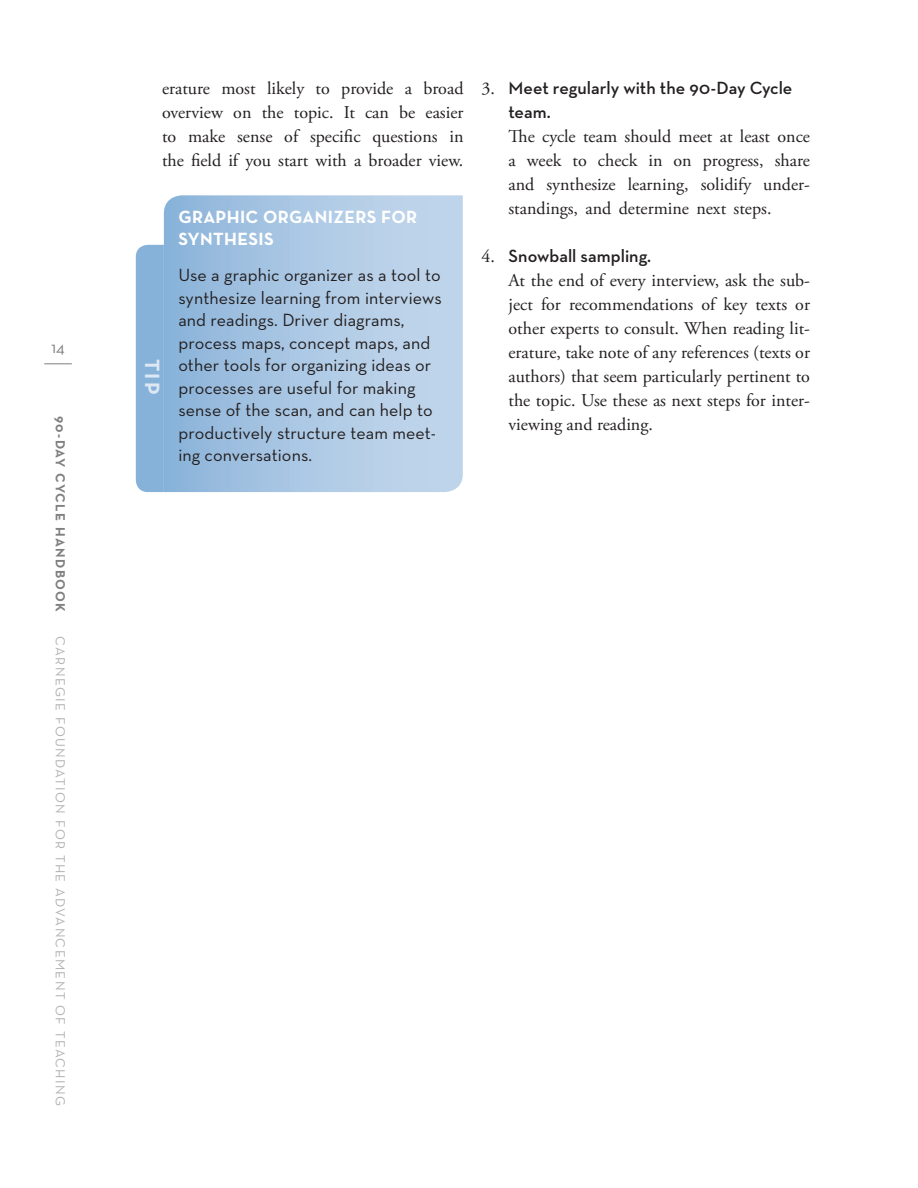
<style>
.page{position:relative;width:918px;height:1188px;background:#fff}
.page>*{position:absolute;margin:0;border:0;box-sizing:border-box;transform-origin:0 0}
.neutra_tip_text{font:700 21px "Neutra Text";color:#dde8f4}
.bullet_text{font:18px/24px "Adobe Garamond Pro";color:#231f20;text-align:justify}
.neutra_tip_text-2{font:18px/22.5px "Neutra Text";letter-spacing:.005em;color:#231f20}
.bullet_text-2{font:600 18px/24px "Neutra Text";color:#231f20}
.neutra_tip_head{font:700 18px/22.5px "Neutra Text";letter-spacing:.02em;color:#fff}
.t1{font:16.5px "Neutra Text";color:#808083}
.t2{font:13.5px "Neutra Text";letter-spacing:.1em;color:#b0afb3}
.t3{font:700 13.5px "Neutra Text";letter-spacing:.1em;color:#808083}
.s1{font-family:"Adobe Garamond Pro";font-weight:400}
</style>
<div class="page">
<svg style="left:44px;top:364px;width:28px;height:1px"></svg>
<svg style="left:164px;top:195px;width:299px;height:297px;background:#aac7e3"></svg>
<div style="left:136px;top:245px;width:28px;height:247px;background:#86b2d9"></div>
<p class="t1" style="left:51px;top:337px;width:15px">14</p>
<p class="t3" style="left:69px;top:416px;width:198px;rotate:90deg">90-DAY CYCLE HANDBOOK</p>
<p class="t2" style="left:69px;top:636px;width:471px;rotate:90deg">CARNEGIE FOUNDATION FOR THE ADVANCEMENT OF TEACHING</p>
<p class="bullet_text" style="left:162px;top:77px;width:303px">erature most likely to provide a broad overview on the topic. It can be easier to make sense of specific questions in the field if you start with a broader view.</p>
<p class="bullet_text-2" style="left:508px;top:76px;width:285px;text-indent:-27px"><span class="s1">3.</span> Meet regularly with the 90-Day Cycle team.</p>
<p class="bullet_text" style="left:508px;top:125px;width:303px">The cycle team should meet at least once a week to check in on progress, share and synthesize learning, solidify under&shy;standings, and determine next steps.</p>
<p class="bullet_text-2" style="left:482px;top:244px;width:171px"><span class="s1">4.</span> Snowball sampling.</p>
<p class="bullet_text" style="left:508px;top:269px;width:303px">At the end of every interview, ask the sub&shy;ject for recommendations of key texts or other experts to consult. When reading lit&shy;erature, take note of any references (texts or authors) that seem particularly pertinent to the topic. Use these as next steps for inter&shy;viewing and reading.</p>
<p class="neutra_tip_head" style="left:178px;top:205px;width:240px">GRAPHIC ORGANIZERS FOR<br>SYNTHESIS</p>
<p class="neutra_tip_text-2" style="left:178px;top:264px;width:265px">Use a graphic organizer as a tool to synthesize learning from interviews and readings. Driver diagrams, process maps, concept maps, and other tools for organizing ideas or processes are useful for making sense of the scan, and can help to productively structure team meet&shy;ing conversations.</p>
<p class="neutra_tip_text" style="left:166px;top:359px;width:37px;rotate:90deg">TIP</p>
</div>
